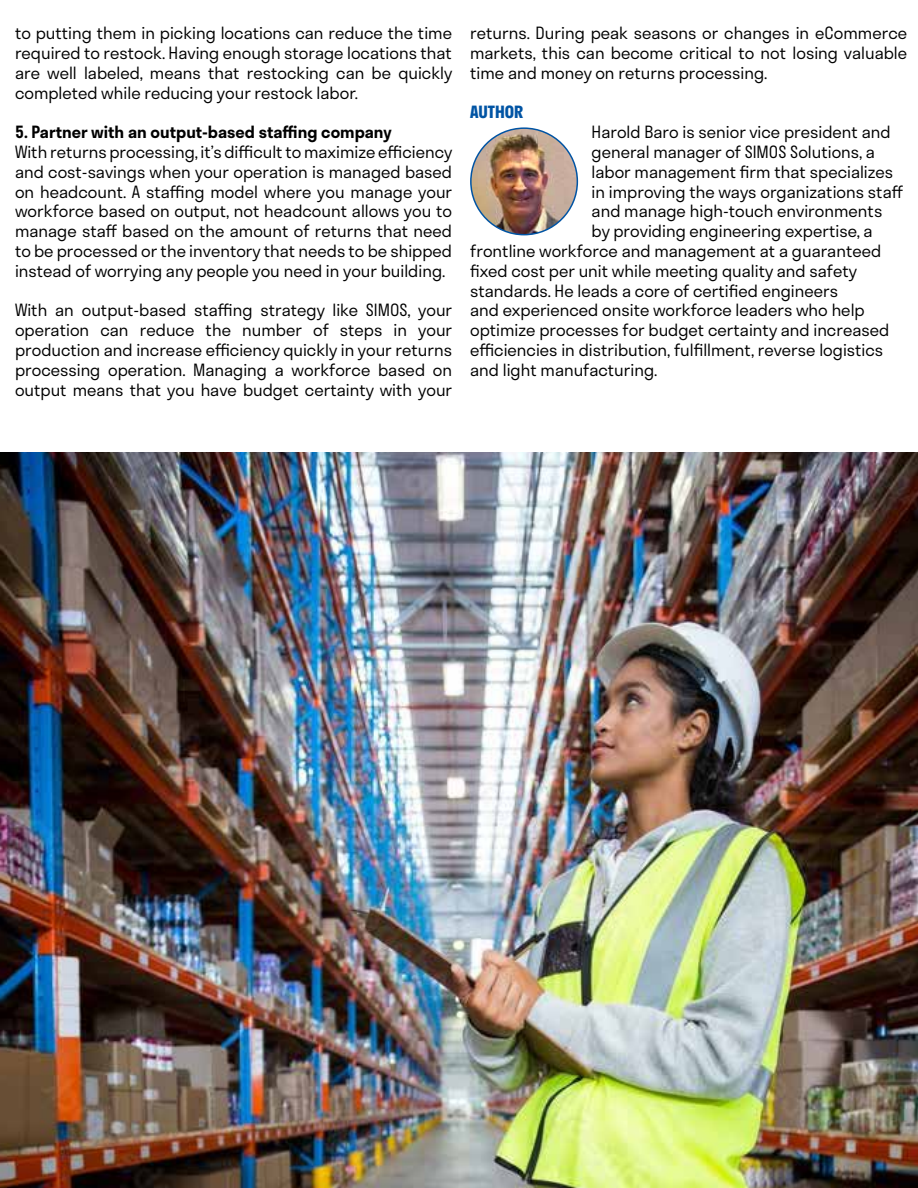
<style>
.page{position:relative;width:918px;height:1188px;background:#fff}
.page>*{position:absolute;margin:0;border:0;box-sizing:border-box;transform-origin:0 0}
.t1{font:300 16.5px/19.8px "Stratos";color:#000;text-align:justify}
.t2{font:600 16.5px "Stratos";color:#000}
.t3{font:700 16.5px "Stratos";color:#0054a4}
</style>
<div class="page">
<img style="left:0;top:452px;width:918px;height:736px">
<img style="left:471px;top:128px;width:106px;height:107px;border-radius:53px">
<div style="left:470px;top:127px;width:108px;height:108px;border:2px solid #0054a4;border-radius:50%"></div>
<p class="t1" style="left:15px;top:23px;width:439px">to putting them in picking locations can reduce the time required to restock. Having enough storage locations that are well labeled, means that restocking can be quickly completed while reducing your restock labor.</p>
<p class="t2" style="left:15px;top:119px;width:378px">5. Partner with an output-based staffing company</p>
<p class="t1" style="left:15px;top:141px;width:439px">With returns processing, it’s difficult to maximize efficiency and cost-savings when your operation is managed based on headcount. A staffing model where you manage your workforce based on output, not headcount allows you to manage staff based on the amount of returns that need to be processed or the inventory that needs to be shipped instead of worrying any people you need in your building.</p>
<p class="t1" style="left:15px;top:300px;width:439px">With an output-based staffing strategy like SIMOS, your operation can reduce the number of steps in your production and increase efficiency quickly in your returns processing operation. Managing a workforce based on output means that you have budget certainty with your</p>
<p class="t1" style="left:470px;top:23px;width:439px">returns. During peak seasons or changes in eCommerce markets, this can become critical to not losing valuable time and money on returns processing.</p>
<p class="t3" style="left:470px;top:99px;width:55px">AUTHOR</p>
<p class="t1" style="left:592px;top:122px;width:301px">Harold Baro is senior vice president and</p>
<p class="t1" style="left:592px;top:141px;width:285px">general manager of SIMOS Solutions, a</p>
<p class="t1" style="left:592px;top:161px;width:303px">labor management firm that specializes</p>
<p class="t1" style="left:592px;top:181px;width:313px">in improving the ways organizations staff</p>
<p class="t1" style="left:592px;top:201px;width:292px">and manage high-touch environments</p>
<p class="t1" style="left:592px;top:221px;width:283px">by providing engineering expertise, a</p>
<p class="t1" style="left:470px;top:240px;width:413px">frontline workforce and management at a guaranteed</p>
<p class="t1" style="left:470px;top:260px;width:389px">fixed cost per unit while meeting quality and safety</p>
<p class="t1" style="left:470px;top:280px;width:369px">standards. He leads a core of certified engineers</p>
<p class="t1" style="left:470px;top:300px;width:396px">and experienced onsite workforce leaders who help</p>
<p class="t1" style="left:470px;top:320px;width:421px">optimize processes for budget certainty and increased</p>
<p class="t1" style="left:470px;top:339px;width:415px">efficiencies in distribution, fulfillment, reverse logistics</p>
<p class="t1" style="left:470px;top:359px;width:189px">and light manufacturing.</p>
</div>
